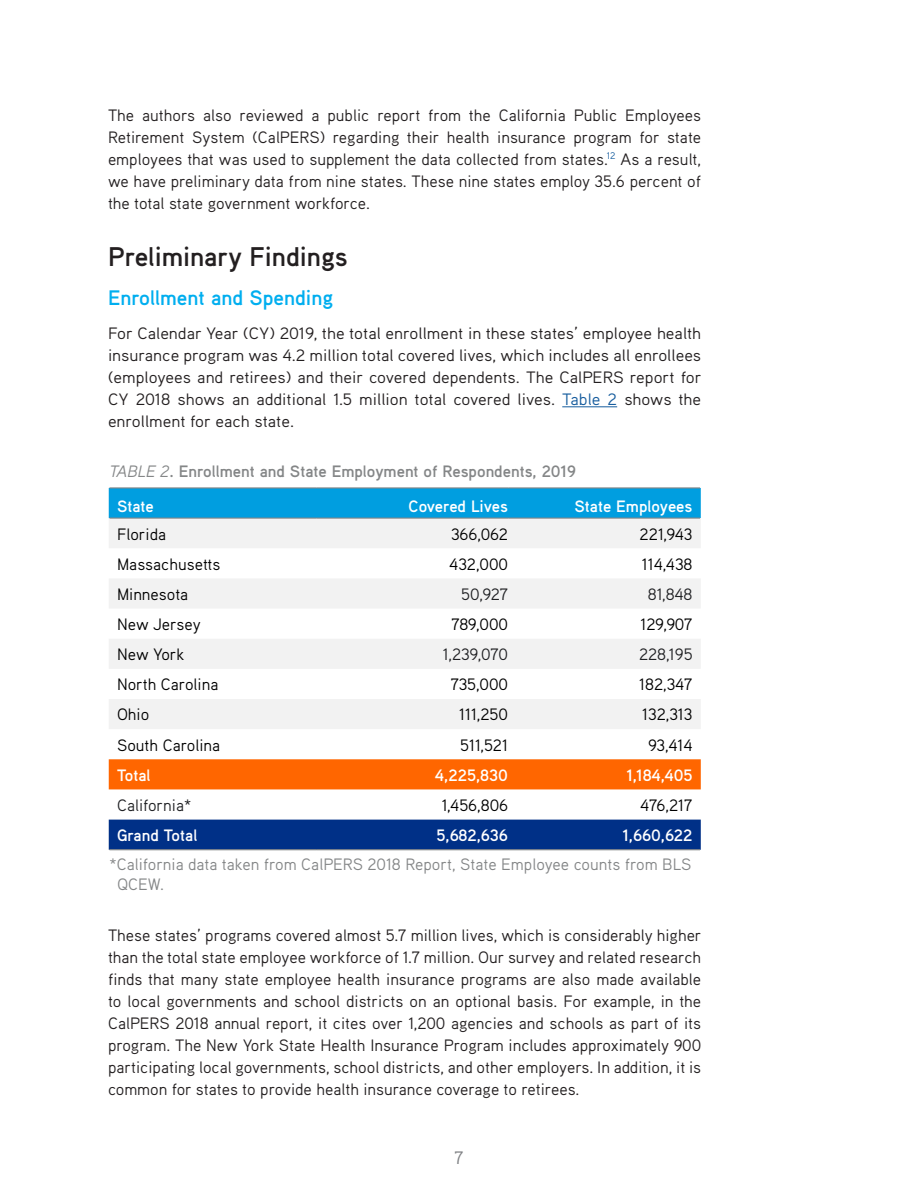
<style>
.page{position:relative;width:918px;height:1188px;background:#fff}
.page>*{position:absolute;margin:0;border:0;box-sizing:border-box;transform-origin:0 0}
.Header_1{font:700 27px "Aaux Pro OT";color:#231f20}
.Header_2{font:700 21px "Aaux Pro OT";color:#00aeef}
.t1{font:18px "Aaux Pro OT";color:#7e8083}
.Report_Text{font:16.5px/21.9px "Aaux Pro OT";color:#231f20;text-align:justify}
.Report_Text-2{font:16.5px/22px "Aaux Pro OT";color:#231f20;text-align:justify;scale:1.04 1}
.t2{font:16.5px "Aaux Pro OT";color:#000}
.t3{font:700 16.5px "Aaux Pro OT";color:#fff}
.t4{font:16.5px/19.8px "Aaux Pro OT";color:#848687}
.t5{font:700 16.5px "Aaux Pro OT";color:#848687}
.t6{font:16.5px "Aaux Pro OT";color:#202124}
.s1{color:#175d9e}
.s2{font-weight:400;font-style:italic}
</style>
<div class="page">
<hr style="left:562px;top:407px;width:55px;height:1px;background:#175d9e">
<div style="left:109px;top:488px;width:592px;height:30px;background:#009ee0"></div>
<svg style="left:109px;top:518px;width:592px;height:211px;fill:#f2f2f2"></svg>
<div style="left:109px;top:759px;width:592px;height:30px;background:#f60"></div>
<div style="left:109px;top:820px;width:592px;height:30px;background:#003087"></div>
<hr style="left:110px;top:487px;width:207px;height:2px;background:#848687">
<hr style="left:317px;top:487px;width:192px;height:2px;background:#848687">
<hr style="left:509px;top:487px;width:191px;height:2px;background:#848687">
<hr style="left:110px;top:518px;width:207px;height:1px;background:#848687">
<hr style="left:317px;top:518px;width:192px;height:1px;background:#848687">
<hr style="left:509px;top:518px;width:191px;height:1px;background:#848687">
<hr style="left:110px;top:849px;width:207px;height:1px;background:#848687">
<hr style="left:317px;top:849px;width:192px;height:1px;background:#848687">
<hr style="left:509px;top:849px;width:191px;height:1px;background:#848687">
<p class="Report_Text" style="left:108px;top:104px;width:595px">The authors also reviewed a public report from the California Public Employees Retirement System (CalPERS) regarding their health insurance program for state employees that was used to supplement the data collected from states.<sup>12</sup> As a result, we have preliminary data from nine states. These nine states employ 35.6 percent of the total state government workforce.</p>
<p class="Header_1" style="left:108px;top:239px;width:241px">Preliminary Findings</p>
<p class="Header_2" style="left:108px;top:284px;width:227px">Enrollment and Spending</p>
<p class="Report_Text-2" style="left:108px;top:321px;width:572px">For Calendar Year (CY) 2019, the total enrollment in these states’ employee health insurance program was 4.2 million total covered lives, which includes all enrollees (employees and retirees) and their covered dependents. The CalPERS report for CY 2018 shows an additional 1.5 million total covered lives. <span class="s1">Table 2</span> shows the enrollment for each state.</p>
<p class="t5" style="left:110px;top:461px;width:468px"><span class="s2">TABLE 2</span>. Enrollment and State Employment of Respondents, 2019</p>
<p class="t3" style="left:117px;top:496px;width:38px">State</p>
<p class="t3" style="left:409px;top:496px;width:101px">Covered Lives</p>
<p class="t3" style="left:575px;top:496px;width:120px">State Employees</p>
<p class="t2" style="left:117px;top:523px;width:51px">Florida</p>
<p class="t2" style="left:451px;top:523px;width:58px">366,062</p>
<p class="t2" style="left:640px;top:523px;width:54px">221,943</p>
<p class="t2" style="left:117px;top:554px;width:105px">Massachusetts</p>
<p class="t2" style="left:449px;top:554px;width:60px">432,000</p>
<p class="t2" style="left:642px;top:554px;width:52px">114,438</p>
<p class="t2" style="left:117px;top:584px;width:73px">Minnesota</p>
<p class="t6" style="left:461px;top:584px;width:48px">50,927</p>
<p class="t6" style="left:648px;top:584px;width:46px">81,848</p>
<p class="t2" style="left:117px;top:614px;width:85px">New Jersey</p>
<p class="t2" style="left:452px;top:614px;width:58px">789,000</p>
<p class="t2" style="left:640px;top:614px;width:54px">129,907</p>
<p class="t2" style="left:117px;top:644px;width:69px">New York</p>
<p class="t6" style="left:443px;top:644px;width:67px">1,239,070</p>
<p class="t6" style="left:639px;top:644px;width:55px">228,195</p>
<p class="t2" style="left:117px;top:674px;width:103px">North Carolina</p>
<p class="t2" style="left:451px;top:674px;width:59px">735,000</p>
<p class="t2" style="left:639px;top:674px;width:55px">182,347</p>
<p class="t2" style="left:117px;top:704px;width:34px">Ohio</p>
<p class="t2" style="left:459px;top:704px;width:50px">111,250</p>
<p class="t2" style="left:642px;top:704px;width:52px">132,313</p>
<p class="t2" style="left:117px;top:734px;width:105px">South Carolina</p>
<p class="t2" style="left:460px;top:734px;width:49px">511,521</p>
<p class="t2" style="left:648px;top:734px;width:46px">93,414</p>
<p class="t3" style="left:117px;top:764px;width:35px">Total</p>
<p class="t3" style="left:435px;top:764px;width:75px">4,225,830</p>
<p class="t3" style="left:626px;top:764px;width:68px">1,184,405</p>
<p class="t6" style="left:117px;top:795px;width:76px">California*</p>
<p class="t2" style="left:442px;top:795px;width:68px">1,456,806</p>
<p class="t2" style="left:640px;top:795px;width:54px">476,217</p>
<p class="t3" style="left:117px;top:825px;width:82px">Grand Total</p>
<p class="t3" style="left:437px;top:825px;width:73px">5,682,636</p>
<p class="t3" style="left:623px;top:825px;width:71px">1,660,622</p>
<p class="t4" style="left:117px;top:854px;width:576px;text-indent:-8px">*California data taken from CalPERS 2018 Report, State Employee counts from BLS<br>QCEW.</p>
<p class="Report_Text" style="left:108px;top:924px;width:595px">These states’ programs covered almost 5.7 million lives, which is considerably higher than the total state employee workforce of 1.7 million. Our survey and related research finds that many state employee health insurance programs are also made available to local governments and school districts on an optional basis. For example, in the CalPERS 2018 annual report, it cites over 1,200 agencies and schools as part of its program. The New York State Health Insurance Program includes approximately 900 participating local governments, school districts, and other employers. In addition, it is common for states to provide health insurance coverage to retirees.</p>
<p class="t1" style="left:454px;top:1146px;width:11px">7</p>
</div>
